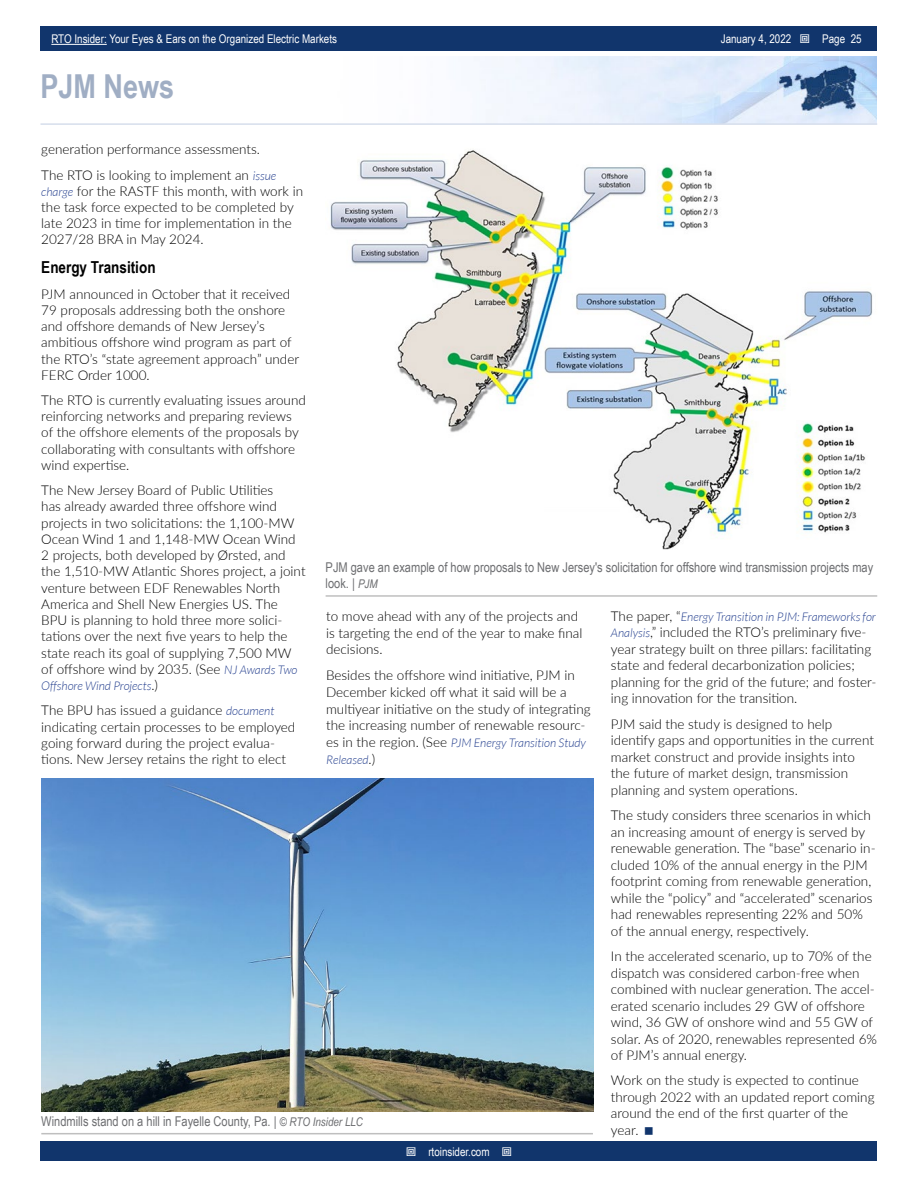
<style>
.page{position:relative;width:918px;height:1188px;background:#fff}
.page>*{position:absolute;margin:0;border:0;box-sizing:border-box;transform-origin:0 0}
.t1{font:700 33px "Arial Narrow";color:#a0aec4}
.t2{font:700 16.5px "Arial Narrow";color:#000}
.t3{font:300 13.5px/16.2px "Lato";color:#000}
.t4{font:13.5px/16.2px "Arial Narrow";color:#6d6e71}
.t5{font:italic 300 12px/16.8px "Lato";color:#25408f}
.t6{font:12px "Arial Narrow";color:#fff}
.s1{font-style:italic;font-size:12px;color:#25408f}
.s2{font-style:normal;font-size:13.5px;color:#000}
.s3{font-style:italic;font-size:12px}
</style>
<div class="page">
<div style="left:41px;top:1142px;width:836px;height:19px;background:#11356c"></div>
<div style="left:41px;top:27px;width:836px;height:24px;background:#11356c"></div>
<hr style="left:51px;top:44px;width:56px;height:1px;background:#fff">
<img style="left:474px;top:56px;width:403px;height:67px">
<hr style="left:40px;top:123px;width:837px;height:2px;background:#d6deec">
<hr style="left:326px;top:595px;width:551px;height:2px;background:#bfbfbf">
<hr style="left:41px;top:1133px;width:552px;height:1px;background:#bfbfbf">
<img style="left:330px;top:150px;width:543px;height:400px">
<img style="left:41px;top:779px;width:552px;height:333px">
<p class="t6" style="left:51px;top:30px;width:287px">RTO Insider: Your Eyes &amp; Ears on the Organized Electric Markets</p>
<p class="t6" style="left:721px;top:30px;width:72px">January 4, 2022</p>
<p class="t6" style="left:822px;top:30px;width:41px">Page 25</p>
<h1 class="t1" style="left:40px;top:61px;width:135px">PJM News</h1>
<p class="t3" style="left:41px;top:136px;width:236px;line-height:25.2px">generation performance assessments.<br>The RTO is looking to implement an <span class="s1">issue</span></p>
<p class="t3" style="left:41px;top:182px;width:263px"><span class="s1">charge</span> for the RASTF this month, with work in the task force expected to be completed by late 2023 in time for implementation in the 2027/28 BRA in May 2024.</p>
<p class="t2" style="left:41px;top:255px;width:116px">Energy Transition</p>
<p class="t3" style="left:41px;top:285px;width:259px">PJM announced in October that it received 79 proposals addressing both the onshore and offshore demands of New Jersey’s ambitious offshore wind program as part of the RTO’s “state agreement approach” under FERC Order 1000.</p>
<p class="t3" style="left:41px;top:392px;width:266px">The RTO is currently evaluating issues around reinforcing networks and preparing reviews of the offshore elements of the proposals by collaborating with consultants with offshore wind expertise.</p>
<p class="t3" style="left:41px;top:482px;width:266px">The New Jersey Board of Public Utilities<br>has already awarded three offshore wind projects in two solicitations: the 1,100-MW Ocean Wind 1 and 1,148-MW Ocean Wind 2 projects, both developed by Ørsted, and the 1,510-MW Atlantic Shores project, a joint venture between EDF Renewables North America and Shell New Energies US. The BPU is planning to hold three more solici&shy;tations over the next five years to help the state reach its goal of supplying 7,500 MW of offshore wind by 2035. (See <span class="s1">NJ Awards Two</span></p>
<p class="t5" style="left:41px;top:678px;width:118px">Offshore Wind Projects<span class="s2">.)</span></p>
<p class="t3" style="left:41px;top:702px;width:256px">The BPU has issued a guidance <span class="s1">document </span>indicating certain processes to be employed going forward during the project evalua&shy;tions. New Jersey retains the right to elect</p>
<p class="t4" style="left:326px;top:559px;width:549px">PJM gave an example of how proposals to New Jersey's solicitation for offshore wind transmission projects may look. | <span class="s3">PJM</span></p>
<p class="t5" style="left:611px;top:609px;width:267px"><span class="s2">The paper, “</span>Energy Transition in PJM: Frameworks for</p>
<p class="t3" style="left:611px;top:624px;width:267px"><span class="s1">Analysis</span>,” included the RTO’s preliminary five&shy;year strategy built on three pillars: facilitating state and federal decarbonization policies; planning for the grid of the future; and foster&shy;ing innovation for the transition.</p>
<p class="t3" style="left:611px;top:715px;width:265px">PJM said the study is designed to help identify gaps and opportunities in the current market construct and provide insights into the future of market design, transmission planning and system operations.</p>
<p class="t3" style="left:611px;top:807px;width:266px">The study considers three scenarios in which an increasing amount of energy is served by renewable generation. The “base” scenario in&shy;cluded 10% of the annual energy in the PJM footprint coming from renewable generation, while the “policy” and “accelerated” scenarios had renewables representing 22% and 50% of the annual energy, respectively.</p>
<p class="t3" style="left:611px;top:948px;width:268px">In the accelerated scenario, up to 70% of the dispatch was considered carbon-free when combined with nuclear generation. The accel&shy;erated scenario includes 29 GW of offshore wind, 36 GW of onshore wind and 55 GW of solar. As of 2020, renewables represented 6% of PJM’s annual energy.</p>
<p class="t3" style="left:611px;top:1072px;width:265px">Work on the study is expected to continue through 2022 with an updated report coming around the end of the first quarter of the year.</p>
<p class="t3" style="left:326px;top:607px;width:258px;line-height:16.8px">to move ahead with any of the projects and is targeting the end of the year to make final decisions.</p>
<p class="t3" style="left:326px;top:666px;width:266px;line-height:16.8px">Besides the offshore wind initiative, PJM in December kicked off what it said will be a multiyear initiative on the study of integrating the increasing number of renewable resourc-</p>
<p class="t5" style="left:326px;top:735px;width:261px"><span class="s2">es in the region. (See</span> PJM Energy Transition Study<br>Released<span class="s2">.)</span></p>
<p class="t4" style="left:41px;top:1113px;width:323px">Windmills stand on a hill in Fayelle County, Pa. | <span class="s3">© RTO Insider LLC</span></p>
<p class="t6" style="left:428px;top:1143px;width:63px">rtoinsider.com</p>
</div>
